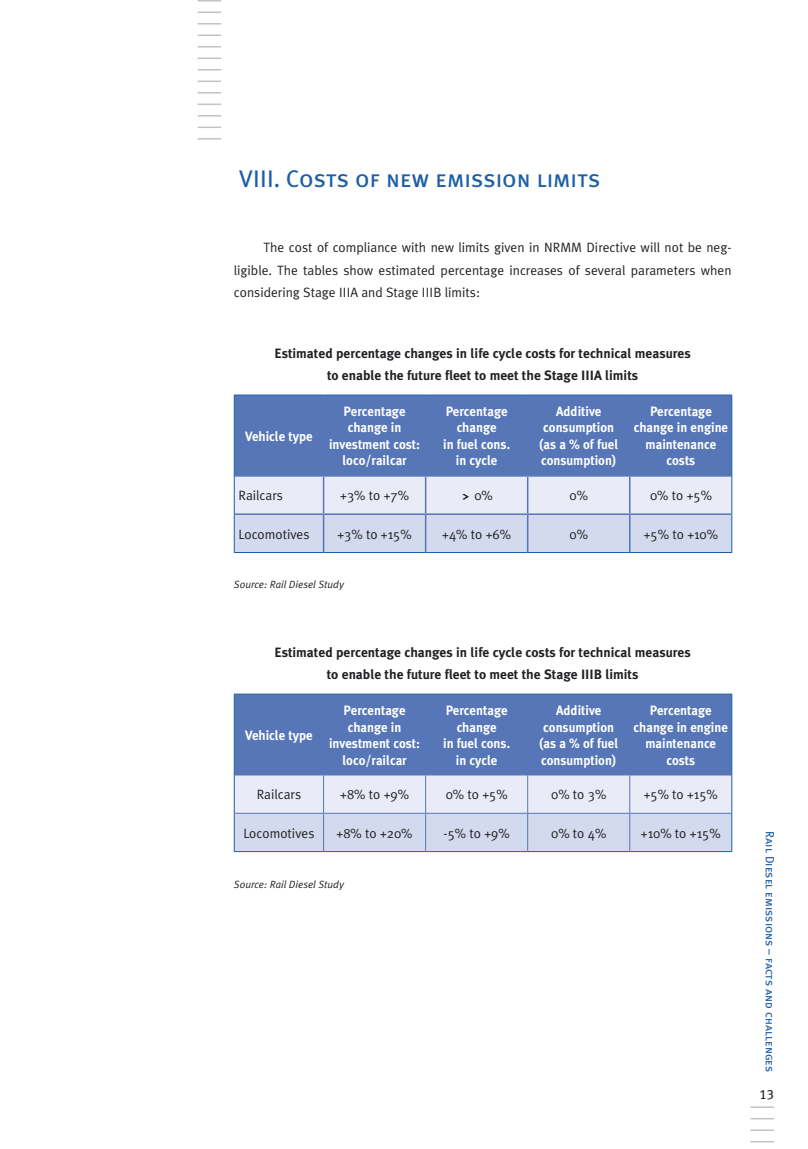
<style>
.page{position:relative;width:808px;height:1149px;background:#fff}
.page>*{position:absolute;margin:0;border:0;box-sizing:border-box;transform-origin:0 0}
.t1{font:24px "Meta Plus Book Caps";color:#1d5ea7}
.t2{font:700 13.5px/16.5px "Meta Plus";color:#fff;text-align:center;scale:.95 1}
.t3{font:13.5px/22.5px "Meta Plus Normal";color:#212125;text-align:justify}
.t4{font:700 13.5px/22.5px "Meta Plus";color:#212125;text-align:center}
.t5{font:13.5px "Meta Plus Normal";color:#212125;scale:2.5 1}
.t6{font:13.5px "Meta Plus Book Caps";color:#212125}
.t7{font:12px "Meta Plus Book Caps";color:#1d5ea7}
.t8{font:italic 10.5px "Meta Plus Normal";color:#212125}
</style>
<div class="page">
<svg style="left:198px;top:0;width:23px;height:1px"></svg>
<svg style="left:198px;top:12px;width:23px;height:1px"></svg>
<hr style="left:198px;top:23px;width:23px;height:2px;background:#c2c3c6">
<svg style="left:198px;top:35px;width:23px;height:1px"></svg>
<svg style="left:198px;top:46px;width:23px;height:1px"></svg>
<hr style="left:198px;top:57px;width:23px;height:2px;background:#c2c3c6">
<svg style="left:198px;top:69px;width:23px;height:1px"></svg>
<hr style="left:198px;top:80px;width:23px;height:2px;background:#c2c3c6">
<svg style="left:198px;top:92px;width:23px;height:1px"></svg>
<hr style="left:198px;top:103px;width:23px;height:2px;background:#c2c3c6">
<svg style="left:198px;top:115px;width:23px;height:1px"></svg>
<hr style="left:198px;top:126px;width:23px;height:2px;background:#c2c3c6">
<svg style="left:198px;top:138px;width:23px;height:1px"></svg>
<svg style="left:750px;top:1106px;width:24px;height:1px"></svg>
<hr style="left:750px;top:1117px;width:24px;height:2px;background:#c2c3c6">
<svg style="left:750px;top:1129px;width:24px;height:1px"></svg>
<hr style="left:750px;top:1140px;width:24px;height:2px;background:#c2c3c6">
<div style="left:235px;top:395px;width:496px;height:80px;background:#5676b7"></div>
<svg style="left:235px;top:476px;width:496px;height:76px;background:#dce1f0"></svg>
<hr style="left:234px;top:394px;width:90px;height:1px;background:#1d5ea7">
<hr style="left:234px;top:395px;width:1px;height:81px;background:#1d5ea7">
<hr style="left:324px;top:394px;width:102px;height:1px;background:#1d5ea7">
<hr style="left:426px;top:394px;width:102px;height:1px;background:#1d5ea7">
<hr style="left:528px;top:394px;width:102px;height:1px;background:#1d5ea7">
<hr style="left:630px;top:394px;width:102px;height:1px;background:#1d5ea7">
<hr style="left:731px;top:395px;width:1px;height:81px;background:#1d5ea7">
<hr style="left:234px;top:476px;width:1px;height:38px;background:#1d5ea7">
<hr style="left:731px;top:476px;width:1px;height:38px;background:#1d5ea7">
<hr style="left:234px;top:514px;width:1px;height:38px;background:#1d5ea7">
<hr style="left:731px;top:514px;width:1px;height:38px;background:#1d5ea7">
<hr style="left:234px;top:552px;width:90px;height:1px;background:#1d5ea7">
<hr style="left:324px;top:552px;width:102px;height:1px;background:#1d5ea7">
<hr style="left:426px;top:552px;width:102px;height:1px;background:#1d5ea7">
<hr style="left:528px;top:552px;width:102px;height:1px;background:#1d5ea7">
<hr style="left:630px;top:552px;width:102px;height:1px;background:#1d5ea7">
<hr style="left:323px;top:395px;width:1px;height:80px;background:#5676b7">
<hr style="left:425px;top:395px;width:1px;height:80px;background:#5676b7">
<hr style="left:527px;top:395px;width:1px;height:80px;background:#5676b7">
<hr style="left:629px;top:395px;width:1px;height:80px;background:#5676b7">
<hr style="left:235px;top:475px;width:89px;height:1px;background:#5676b7">
<hr style="left:324px;top:475px;width:102px;height:1px;background:#5676b7">
<hr style="left:323px;top:476px;width:1px;height:37px;background:#5676b7">
<hr style="left:426px;top:475px;width:102px;height:1px;background:#5676b7">
<hr style="left:425px;top:476px;width:1px;height:37px;background:#5676b7">
<hr style="left:528px;top:475px;width:102px;height:1px;background:#5676b7">
<hr style="left:527px;top:476px;width:1px;height:37px;background:#5676b7">
<hr style="left:630px;top:475px;width:101px;height:1px;background:#5676b7">
<hr style="left:629px;top:476px;width:1px;height:37px;background:#5676b7">
<hr style="left:235px;top:513px;width:89px;height:2px;background:#5676b7">
<hr style="left:324px;top:513px;width:102px;height:2px;background:#5676b7">
<hr style="left:323px;top:515px;width:1px;height:37px;background:#5676b7">
<hr style="left:426px;top:513px;width:102px;height:2px;background:#5676b7">
<hr style="left:425px;top:515px;width:1px;height:37px;background:#5676b7">
<hr style="left:528px;top:513px;width:102px;height:2px;background:#5676b7">
<hr style="left:527px;top:515px;width:1px;height:37px;background:#5676b7">
<hr style="left:630px;top:513px;width:101px;height:2px;background:#5676b7">
<hr style="left:629px;top:515px;width:1px;height:37px;background:#5676b7">
<div style="left:235px;top:694px;width:496px;height:80px;background:#5676b7"></div>
<svg style="left:235px;top:775px;width:496px;height:76px;background:#dbe0f0"></svg>
<hr style="left:234px;top:693px;width:90px;height:1px;background:#1d5ea7">
<hr style="left:234px;top:694px;width:1px;height:80px;background:#1d5ea7">
<hr style="left:324px;top:693px;width:102px;height:1px;background:#1d5ea7">
<hr style="left:426px;top:693px;width:102px;height:1px;background:#1d5ea7">
<hr style="left:528px;top:693px;width:102px;height:1px;background:#1d5ea7">
<hr style="left:630px;top:693px;width:102px;height:1px;background:#1d5ea7">
<hr style="left:731px;top:694px;width:1px;height:80px;background:#1d5ea7">
<hr style="left:234px;top:774px;width:1px;height:39px;background:#1d5ea7">
<hr style="left:731px;top:774px;width:1px;height:39px;background:#1d5ea7">
<hr style="left:234px;top:813px;width:1px;height:38px;background:#1d5ea7">
<hr style="left:731px;top:813px;width:1px;height:38px;background:#1d5ea7">
<hr style="left:234px;top:851px;width:90px;height:1px;background:#1d5ea7">
<hr style="left:324px;top:851px;width:102px;height:1px;background:#1d5ea7">
<hr style="left:426px;top:851px;width:102px;height:1px;background:#1d5ea7">
<hr style="left:528px;top:851px;width:102px;height:1px;background:#1d5ea7">
<hr style="left:630px;top:851px;width:102px;height:1px;background:#1d5ea7">
<hr style="left:323px;top:694px;width:1px;height:80px;background:#5676b7">
<hr style="left:425px;top:694px;width:1px;height:80px;background:#5676b7">
<hr style="left:527px;top:694px;width:1px;height:80px;background:#5676b7">
<hr style="left:629px;top:694px;width:1px;height:80px;background:#5676b7">
<hr style="left:235px;top:774px;width:89px;height:1px;background:#5676b7">
<hr style="left:324px;top:774px;width:102px;height:1px;background:#5676b7">
<hr style="left:323px;top:775px;width:1px;height:37px;background:#5676b7">
<hr style="left:426px;top:774px;width:102px;height:1px;background:#5676b7">
<hr style="left:425px;top:775px;width:1px;height:37px;background:#5676b7">
<hr style="left:528px;top:774px;width:102px;height:1px;background:#5676b7">
<hr style="left:527px;top:775px;width:1px;height:37px;background:#5676b7">
<hr style="left:630px;top:774px;width:101px;height:1px;background:#5676b7">
<hr style="left:629px;top:775px;width:1px;height:37px;background:#5676b7">
<hr style="left:235px;top:812px;width:89px;height:1px;background:#5676b7">
<hr style="left:324px;top:812px;width:102px;height:1px;background:#5676b7">
<hr style="left:323px;top:813px;width:1px;height:38px;background:#5676b7">
<hr style="left:426px;top:812px;width:102px;height:1px;background:#5676b7">
<hr style="left:425px;top:813px;width:1px;height:38px;background:#5676b7">
<hr style="left:528px;top:812px;width:102px;height:1px;background:#5676b7">
<hr style="left:527px;top:813px;width:1px;height:38px;background:#5676b7">
<hr style="left:630px;top:812px;width:101px;height:1px;background:#5676b7">
<hr style="left:629px;top:813px;width:1px;height:38px;background:#5676b7">
<h1 class="t1" style="left:239px;top:164px;width:363px">VIII. Costs of new emission limits</h1>
<p class="t3" style="left:234px;top:236px;width:499px;text-indent:30px">The cost of compliance with new limits given in NRMM Directive will not be neg&shy;ligible. The tables show estimated percentage increases of several parameters when considering Stage IIIA and Stage IIIB limits:</p>
<p class="t4" style="left:274px;top:341px;width:418px">Estimated percentage changes in life cycle costs for technical measures to enable the future fleet to meet the Stage IIIA limits</p>
<p class="t2" style="left:245px;top:427px;width:73px">Vehicle type</p>
<p class="t2" style="left:329px;top:403px;width:97px">Percentage change in investment cost: loco/railcar</p>
<p class="t2" style="left:443px;top:403px;width:72px">Percentage change<br>in fuel cons. in cycle</p>
<p class="t2" style="left:539px;top:403px;width:85px">Additive consumption (as a % of fuel consumption)</p>
<p class="t2" style="left:634px;top:403px;width:101px">Percentage change in engine maintenance costs</p>
<p class="t3" style="left:238px;top:484px;width:46px">Railcars</p>
<p class="t3" style="left:340px;top:484px;width:70px">+3% to +7%</p>
<p class="t5" style="left:460px;top:488px;width:14px">› 0%</p>
<p class="t3" style="left:569px;top:484px;width:20px">0%</p>
<p class="t3" style="left:650px;top:484px;width:63px">0% to +5%</p>
<p class="t3" style="left:238px;top:522px;width:73px">Locomotives</p>
<p class="t3" style="left:337px;top:522px;width:76px">+3% to +15%</p>
<p class="t3" style="left:442px;top:522px;width:70px">+4% to +6%</p>
<p class="t3" style="left:569px;top:522px;width:20px">0%</p>
<p class="t3" style="left:644px;top:522px;width:76px">+5% to +10%</p>
<p class="t8" style="left:234px;top:578px;width:111px">Source: Rail Diesel Study</p>
<p class="t4" style="left:274px;top:640px;width:418px">Estimated percentage changes in life cycle costs for technical measures to enable the future fleet to meet the Stage IIIB limits</p>
<p class="t2" style="left:245px;top:726px;width:73px">Vehicle type</p>
<p class="t2" style="left:329px;top:701px;width:97px">Percentage change in investment cost: loco/railcar</p>
<p class="t2" style="left:443px;top:701px;width:72px">Percentage change<br>in fuel cons. in cycle</p>
<p class="t2" style="left:539px;top:701px;width:85px">Additive consumption (as a % of fuel consumption)</p>
<p class="t2" style="left:634px;top:701px;width:101px">Percentage change in engine maintenance costs</p>
<p class="t3" style="left:257px;top:783px;width:46px">Railcars</p>
<p class="t3" style="left:340px;top:783px;width:70px">+8% to +9%</p>
<p class="t3" style="left:446px;top:783px;width:63px">0% to +5%</p>
<p class="t3" style="left:551px;top:783px;width:57px">0% to 3%</p>
<p class="t3" style="left:644px;top:783px;width:76px">+5% to +15%</p>
<p class="t3" style="left:243px;top:821px;width:73px">Locomotives</p>
<p class="t3" style="left:337px;top:821px;width:77px">+8% to +20%</p>
<p class="t3" style="left:444px;top:821px;width:67px">-5% to +9%</p>
<p class="t3" style="left:551px;top:821px;width:57px">0% to 4%</p>
<p class="t3" style="left:641px;top:821px;width:81px">+10% to +15%</p>
<p class="t8" style="left:234px;top:877px;width:111px">Source: Rail Diesel Study</p>
<p class="t7" style="left:777px;top:830px;width:242px;rotate:90deg">Rail Diesel emissions – facts and challenges</p>
<p class="t6" style="left:759px;top:1085px;width:16px">13</p>
</div>
